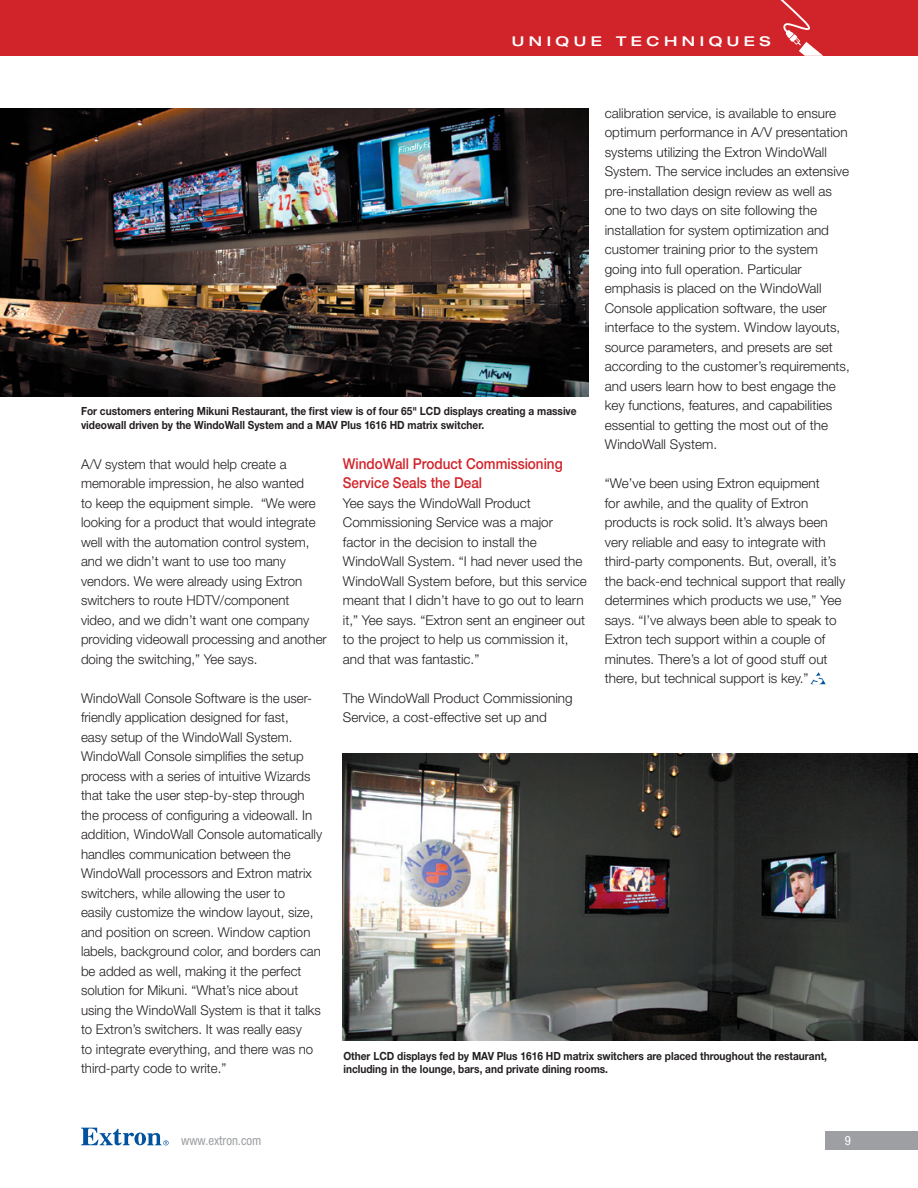
<style>
.page{position:relative;width:918px;height:1188px;background:#fff}
.page>*{position:absolute;margin:0;border:0;box-sizing:border-box;transform-origin:0 0}
.article_subhead{font:500 15px/19.5px "Helvetica Neue LT Std";color:#d1232a;scale:.9 1}
.article_body__left_j{font:300 13.5px/19.5px "Helvetica Neue LT Std";color:#231f20}
.t1{font:500 expanded 13.5px "Helvetica Neue LT Std";letter-spacing:.3em;color:#fff;scale:1.11 1}
.t2{font:condensed 12.75px "Helvetica Neue LT Std";color:#9d9fa2}
.t3{font:condensed 12.75px "Helvetica Neue LT Std";color:#fff}
.t4{font:700 11.25px/13.5px "Helvetica Neue LT Std";color:#231f20;scale:.9 1}
</style>
<div class="page">
<svg style="left:81px;top:1128px;width:88px;height:17px"></svg>
<div style="left:825px;top:1131px;width:93px;height:19px;background:#9d9fa2"></div>
<div style="left:0;top:0;width:918px;height:56px;background:#d1232a"></div>
<svg style="left:780px;top:0;width:43px;height:56px"></svg>
<img style="left:1px;top:109px;width:588px;height:287px">
<img style="left:343px;top:754px;width:575px;height:287px">
<svg style="left:811px;top:672px;width:15px;height:12px"></svg>
<p class="t1" style="left:512px;top:32px;width:234px">UNIQUE TECHNIQUES</p>
<p class="article_body__left_j" style="left:605px;top:103px;width:247px">calibration service, is available to ensure optimum performance in A/V presentation systems utilizing the Extron WindoWall System. The service includes an extensive pre-installation design review as well as one to two days on site following the installation for system optimization and customer training prior to the system going into full operation. Particular emphasis is placed on the WindoWall Console application software, the user interface to the system. Window layouts, source parameters, and presets are set according to the customer’s requirements, and users learn how to best engage the key functions, features, and capabilities essential to getting the most out of the WindoWall System.</p>
<p class="article_body__left_j" style="left:605px;top:473px;width:242px">“We’ve been using Extron equipment<br>for awhile, and the quality of Extron products is rock solid. It’s always been very reliable and easy to integrate with third-party components. But, overall, it’s the back-end technical support that really determines which products we use,” Yee says. “I’ve always been able to speak to Extron tech support within a couple of minutes. There’s a lot of good stuff out there, but technical support is key.”</p>
<p class="t4" style="left:81px;top:404px;width:552px">For customers entering Mikuni Restaurant, the first view is of four 65" LCD displays creating a massive videowall driven by the WindoWall System and a MAV Plus 1616 HD matrix switcher.</p>
<p class="article_subhead" style="left:343px;top:454px;width:246px">WindoWall Product Commissioning<br>Service Seals the Deal</p>
<p class="article_body__left_j" style="left:343px;top:493px;width:245px">Yee says the WindoWall Product Commissioning Service was a major factor in the decision to install the WindoWall System. “I had never used the WindoWall System before, but this service meant that I didn’t have to go out to learn it,” Yee says. “Extron sent an engineer out to the project to help us commission it, and that was fantastic.”</p>
<p class="article_body__left_j" style="left:343px;top:688px;width:231px">The WindoWall Product Commissioning<br>Service, a cost-effective set up and</p>
<p class="article_body__left_j" style="left:81px;top:454px;width:247px">A/V system that would help create a memorable impression, he also wanted<br>to keep the equipment simple. “We were looking for a product that would integrate well with the automation control system, and we didn’t want to use too many vendors. We were already using Extron switchers to route HDTV/component video, and we didn’t want one company providing videowall processing and another doing the switching,” Yee says.</p>
<p class="article_body__left_j" style="left:81px;top:688px;width:243px">WindoWall Console Software is the user&shy;friendly application designed for fast,<br>easy setup of the WindoWall System.<br>WindoWall Console simplifies the setup process with a series of intuitive Wizards that take the user step-by-step through the process of configuring a videowall. In addition, WindoWall Console automatically handles communication between the WindoWall processors and Extron matrix switchers, while allowing the user to<br>easily customize the window layout, size, and position on screen. Window caption labels, background color, and borders can be added as well, making it the perfect solution for Mikuni. “What’s nice about using the WindoWall System is that it talks to Extron’s switchers. It was really easy<br>to integrate everything, and there was no third-party code to write.”</p>
<p class="t4" style="left:343px;top:1049px;width:539px">Other LCD displays fed by MAV Plus 1616 HD matrix switchers are placed throughout the restaurant, including in the lounge, bars, and private dining rooms.</p>
<p class="t2" style="left:181px;top:1133px;width:82px">www.extron.com</p>
<p class="t3" style="left:845px;top:1133px;width:8px">9</p>
</div>
